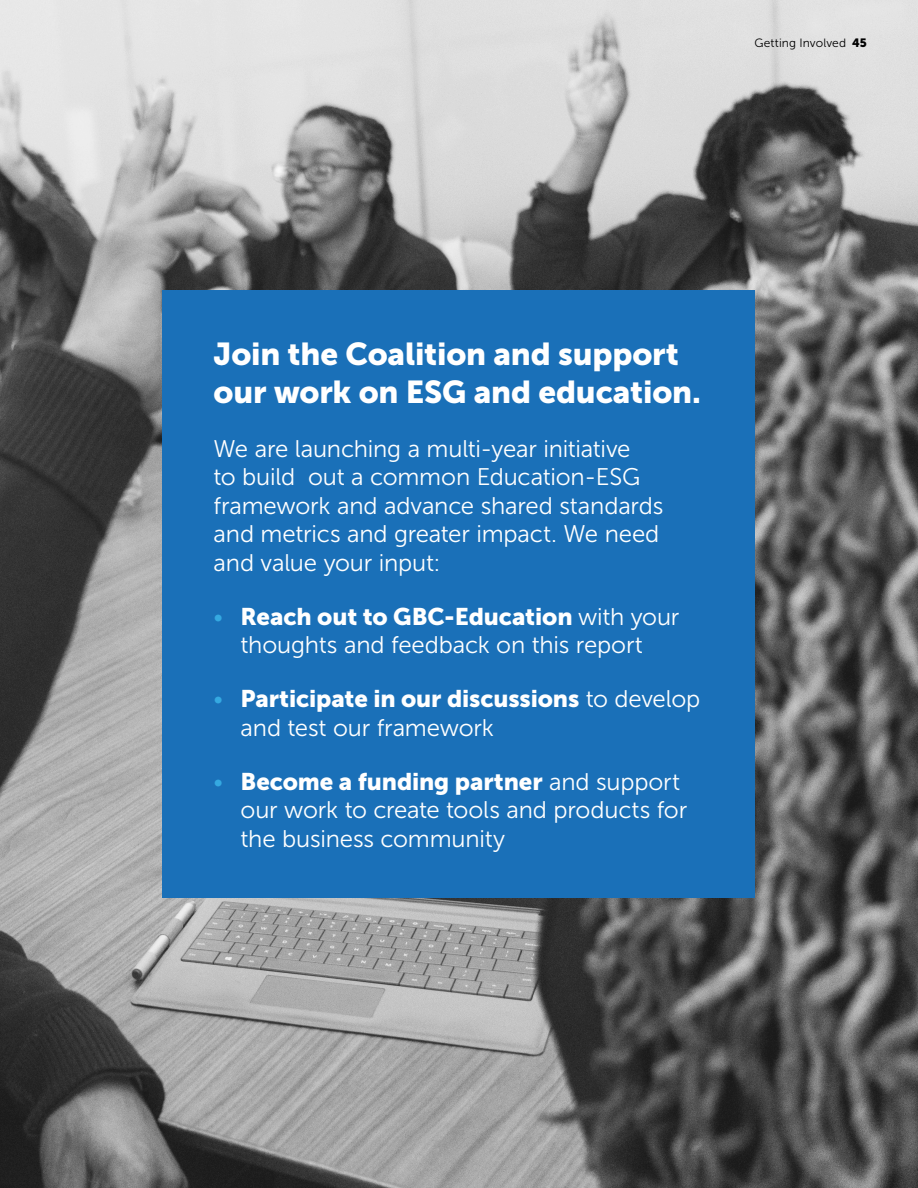
<style>
.page{position:relative;width:918px;height:1188px;background:#fff}
.page>*{position:absolute;margin:0;border:0;box-sizing:border-box;transform-origin:0 0}
.t1{font:31.5px/37.8px "Museo Sans 900";letter-spacing:-.005em;color:#fff}
.t2{font:24px/28.5px "Museo Sans 300";letter-spacing:-.005em;color:#fff}
.t3{font:24px "Museo Sans 900";letter-spacing:-.005em;color:#fff}
.t4{font:12px "Museo Sans 300";letter-spacing:.01em;color:#000}
.s1{font-family:"Museo Sans 900"}
.s2{font-family:"Museo Sans 300";color:#35a9e1}
.s3{font-family:"Museo Sans 300"}
</style>
<div class="page">
<img style="left:0;top:0;width:918px;height:1188px">
<div style="left:163px;top:290px;width:592px;height:608px;background:#1a70b8"></div>
<svg style="left:0;top:893px;width:1px;height:295px"></svg>
<p class="t4" style="left:755px;top:36px;width:114px">Getting Involved <span class="s1">45</span></p>
<h1 class="t1" style="left:214px;top:335px;width:489px">Join the Coalition and support our work on ESG and education.</h1>
<p class="t2" style="left:214px;top:434px;width:451px">We are launching a multi-year initiative<br>to build out a common Education-ESG framework and advance shared standards and metrics and greater impact. We need and value your input:</p>
<p class="t3" style="left:214px;top:603px;width:467px"><span class="s2">•</span> Reach out to GBC-Education <span class="s3">with your</span></p>
<p class="t2" style="left:241px;top:631px;width:404px">thoughts and feedback on this report</p>
<p class="t3" style="left:214px;top:685px;width:488px"><span class="s2">•</span> Participate in our discussions <span class="s3">to develop</span></p>
<p class="t2" style="left:241px;top:713px;width:255px">and test our framework</p>
<p class="t3" style="left:214px;top:768px;width:468px"><span class="s2">•</span> Become a funding partner <span class="s3">and support</span></p>
<p class="t2" style="left:241px;top:796px;width:448px">our work to create tools and products for the business community</p>
</div>
